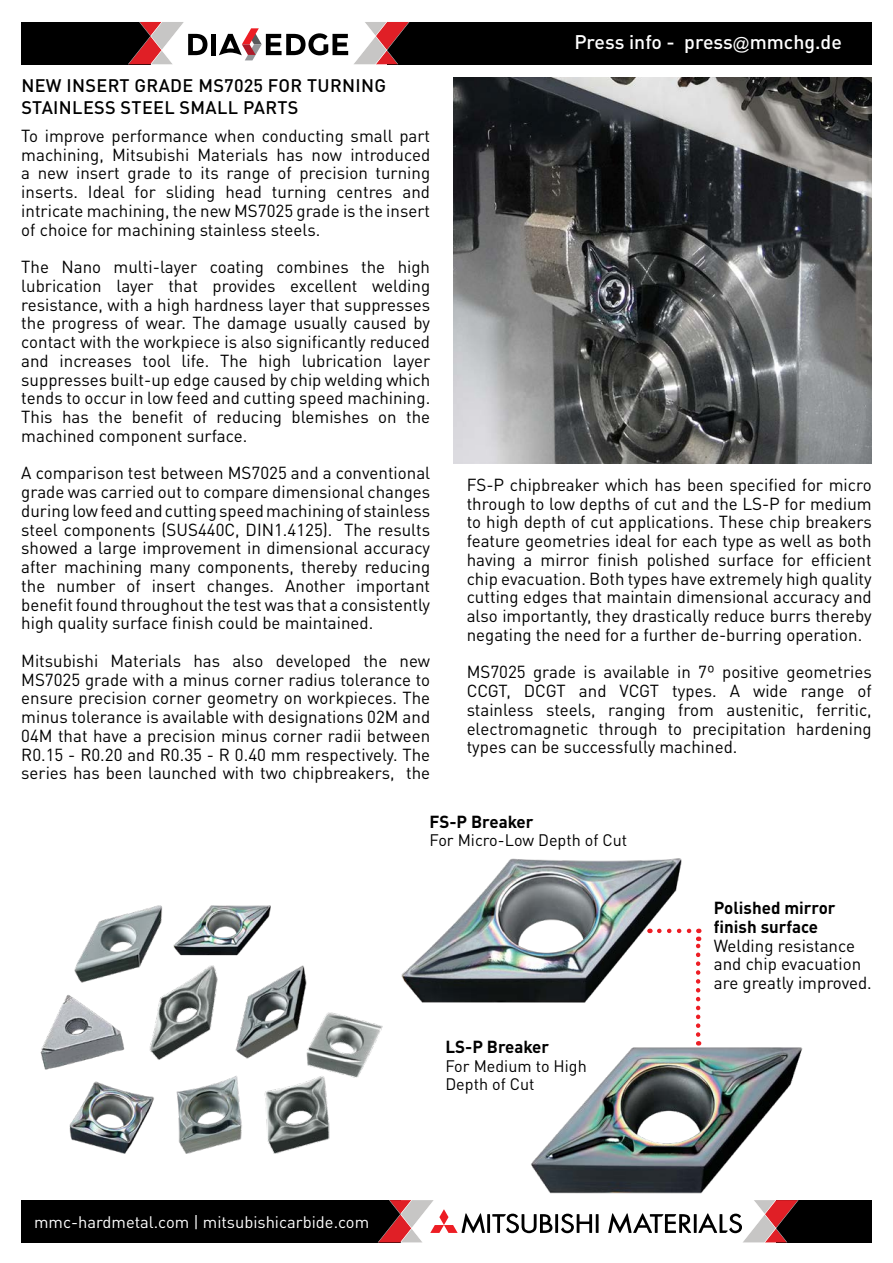
<style>
.page{position:relative;width:893px;height:1263px;background:#fff}
.page>*{position:absolute;margin:0;border:0;box-sizing:border-box;transform-origin:0 0}
.Main_text_DAXLINE{font:500 19.5px "DIN Pro";color:#fff}
.Headline__43_BLUE{font:500 18px/21.6px "DIN Pro";letter-spacing:.02em;color:#000}
.Main_text{font:17.25px/18.8px "DIN Pro";color:#000;text-align:justify}
.Main_text-2{font:700 17.25px "DIN Pro";color:#000}
.Main_text-3{font:16.5px "DIN Pro";color:#000}
.t1{font:16.5px "DIN Pro";color:#fff}
.s1{font-family:"Arial";font-weight:400;font-size:16.5px}
.s2{font-weight:700}
</style>
<div class="page">
<div style="left:21px;top:1200px;width:379px;height:42px;background:#000"></div>
<hr style="left:487px;top:1214px;width:3px;height:19px;background:#000">
<hr style="left:596px;top:1214px;width:3px;height:19px;background:#000">
<hr style="left:555px;top:1214px;width:3px;height:19px;background:#000">
<svg style="left:561px;top:1213px;width:31px;height:20px"></svg>
<svg style="left:492px;top:1213px;width:60px;height:20px"></svg>
<hr style="left:694px;top:1214px;width:3px;height:19px;background:#000">
<svg style="left:608px;top:1213px;width:83px;height:20px"></svg>
<svg style="left:378px;top:1200px;width:107px;height:42px"></svg>
<div style="left:387px;top:22px;width:485px;height:42px;background:#000"></div>
<div style="left:21px;top:22px;width:130px;height:42px;background:#000"></div>
<div style="left:776px;top:1200px;width:96px;height:42px;background:#000"></div>
<svg style="left:698px;top:1200px;width:100px;height:42px"></svg>
<svg style="left:128px;top:22px;width:79px;height:42px"></svg>
<hr style="left:212px;top:34px;width:4px;height:21px;background:#000">
<svg style="left:219px;top:22px;width:190px;height:42px"></svg>
<img style="left:453px;top:78px;width:419px;height:385px">
<img style="left:40px;top:905px;width:343px;height:249px">
<img style="left:401px;top:858px;width:281px;height:145px">
<img style="left:531px;top:1043px;width:272px;height:151px">
<svg style="left:659px;top:929px;width:41px;height:105px"></svg>
<p class="Headline__43_BLUE" style="left:21px;top:73px;width:366px">NEW INSERT GRADE MS7025 FOR TURNING<br>STAINLESS STEEL SMALL PARTS</p>
<p class="Main_text" style="left:21px;top:124px;width:410px">To improve performance when conducting small part machining, Mitsubishi Materials has now introduced a new insert grade to its range of precision turning inserts. Ideal for sliding head turning centres and intricate machining, the new MS7025 grade is the insert of choice for machining stainless steels.</p>
<p class="Main_text" style="left:21px;top:256px;width:410px">The Nano multi-layer coating combines the high lubrication layer that provides excellent welding resistance, with a high hardness layer that suppresses the progress of wear. The damage usually caused by contact with the workpiece is also significantly reduced and increases tool life. The high lubrication layer suppresses built-up edge caused by chip welding which tends to occur in low feed and cutting speed machining.<br>This has the benefit of reducing blemishes on the machined component surface.</p>
<p class="Main_text" style="left:21px;top:462px;width:410px">A comparison test between MS7025 and a conventional grade was carried out to compare dimensional changes during low feed and cutting speed machining of stainless steel components (SUS440C, DIN1.4125). The results showed a large improvement in dimensional accuracy after machining many components, thereby reducing the number of insert changes. Another important benefit found throughout the test was that a consistently high quality surface finish could be maintained.</p>
<p class="Main_text" style="left:21px;top:649px;width:410px">Mitsubishi Materials has also developed the new MS7025 grade with a minus corner radius tolerance to ensure precision corner geometry on workpieces. The minus tolerance is available with designations 02M and 04M that have a precision minus corner radii between R0.15 - R0.20 and R0.35 - R 0.40 mm respectively. The series has been launched with two chipbreakers, the</p>
<p class="Main_text_DAXLINE" style="left:574px;top:26px;width:269px">Press info - press<span class="s1">@</span>mmchg.de</p>
<p class="Main_text" style="left:467px;top:474px;width:407px">FS-P chipbreaker which has been specified for micro through to low depths of cut and the LS-P for medium to high depth of cut applications. These chip breakers feature geometries ideal for each type as well as both having a mirror finish polished surface for efficient chip evacuation. Both types have extremely high quality cutting edges that maintain dimensional accuracy and also importantly, they drastically reduce burrs thereby negating the need for a further de-burring operation.</p>
<p class="Main_text" style="left:467px;top:661px;width:407px">MS7025 grade is available in 7º positive geometries CCGT, DCGT and VCGT types. A wide range of stainless steels, ranging from austenitic, ferritic, electromagnetic through to precipitation hardening types can be successfully machined.</p>
<p class="Main_text-2" style="left:429px;top:807px;width:105px">FS-P Breaker</p>
<p class="Main_text-3" style="left:429px;top:827px;width:199px">For Micro-Low Depth of Cut</p>
<p class="t1" style="left:34px;top:1209px;width:337px">mmc-hardmetal.com | mitsubishicarbide.com</p>
<p class="Main_text-2" style="left:445px;top:1032px;width:105px">LS-P Breaker</p>
<p class="Main_text-3" style="left:445px;top:1053px;width:143px">For Medium to High</p>
<p class="Main_text-3" style="left:445px;top:1071px;width:91px">Depth of Cut</p>
<p class="Main_text" style="left:714px;top:897px;width:160px;text-align:left"><span class="s2">Polished mirror finish surface<br></span>Welding resistance and chip evacuation are greatly improved.</p>
</div>
